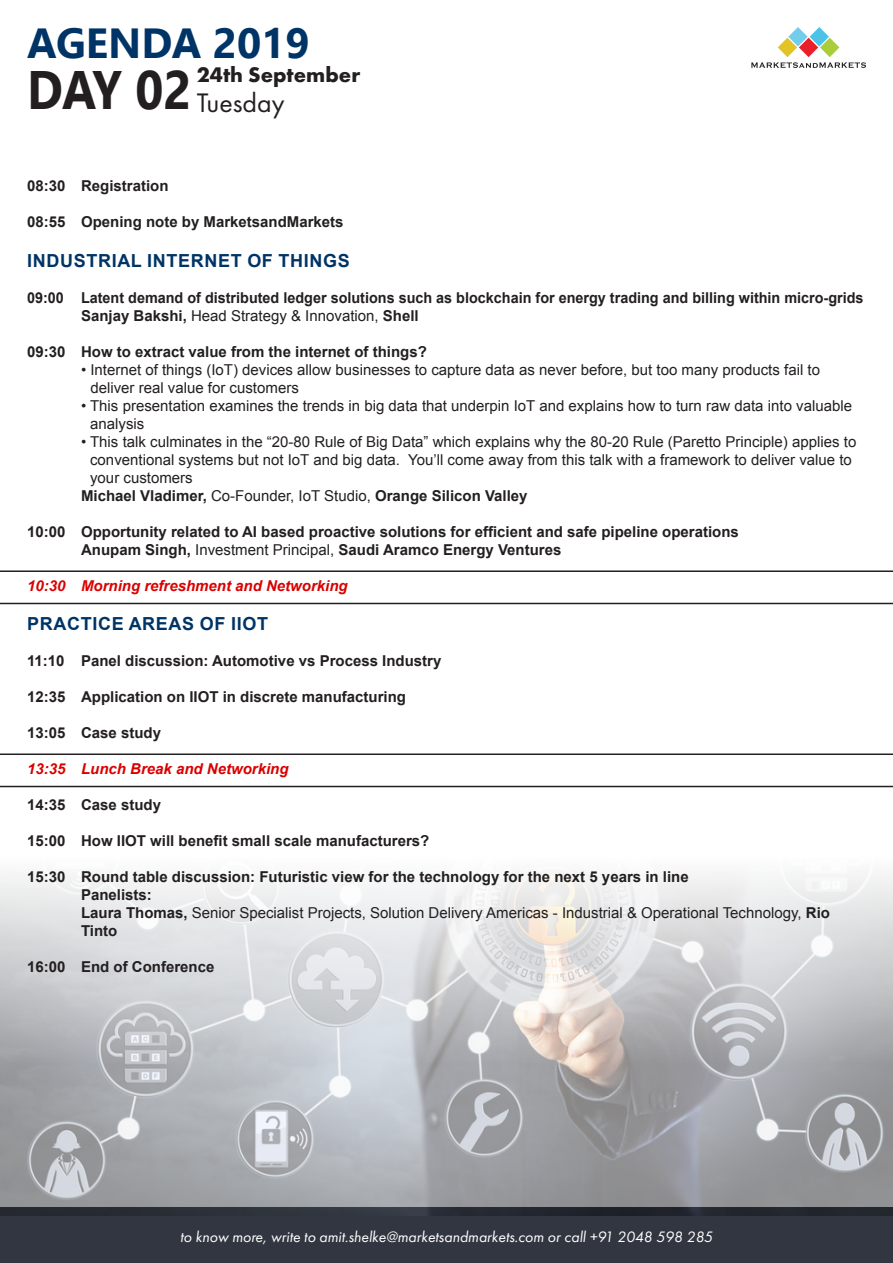
<style>
.page{position:relative;width:893px;height:1263px;background:#fff}
.page>*{position:absolute;margin:0;border:0;box-sizing:border-box;transform-origin:0 0}
.t1{font:700 54px "Nirmala UI";color:#231f20;scale:.9 1}
.t2{font:700 42px "Nirmala UI";color:#003466}
.t3{font:27.75px "Futura PT";color:#231f20}
.t4{font:700 21.9px "Futura PT";color:#231f20}
.t5{font:700 18px "Arial";letter-spacing:.035em;color:#003466}
.t6{font:italic 15.6px "Futura PT";color:#fff}
.t7{font:15px/18px "Arial";color:#231f20}
.t8{font:700 15px "Arial";color:#231f20}
.t9{font:700 15px "Arial";color:#231f20;scale:.96 1}
.t10{font:italic 700 15px "Arial";color:#da0000}
.s1{font-weight:700}
.s2{font-weight:400}
</style>
<div class="page">
<div style="left:0;top:1207px;width:893px;height:56px;background:#323641"></div>
<svg style="left:751px;top:27px;width:115px;height:41px"></svg>
<img style="left:0;top:785px;width:893px;height:430px">
<hr style="left:0;top:603px;width:893px;height:1px;background:#231f20">
<hr style="left:0;top:570px;width:893px;height:2px;background:#231f20">
<hr style="left:0;top:786px;width:893px;height:1px;background:#231f20">
<hr style="left:0;top:753px;width:893px;height:2px;background:#231f20">
<p class="t2" style="left:27px;top:8px;width:284px">AGENDA 2019</p>
<p class="t1" style="left:27px;top:46px;width:184px">DAY 02</p>
<p class="t4" style="left:197px;top:61px;width:165px">24th September</p>
<p class="t3" style="left:197px;top:86px;width:89px">Tuesday</p>
<p class="t8" style="left:27px;top:175px;width:143px">08:30 Registration</p>
<p class="t8" style="left:27px;top:211px;width:318px">08:55 Opening note by MarketsandMarkets</p>
<p class="t5" style="left:27px;top:248px;width:324px">INDUSTRIAL INTERNET OF THINGS</p>
<p class="t9" style="left:27px;top:287px;width:873px">09:00 Latent demand of distributed ledger solutions such as blockchain for energy trading and billing within micro-grids</p>
<p class="t7" style="left:81px;top:306px;width:339px"><span class="s1">Sanjay Bakshi,</span> Head Strategy &amp; Innovation, <span class="s1">Shell</span></p>
<p class="t8" style="left:27px;top:341px;width:401px">09:30 How to extract value from the internet of things?</p>
<p class="t7" style="left:90px;top:360px;width:731px;text-indent:-9px">• Internet of things (IoT) devices allow businesses to capture data as never before, but too many products fail to deliver real value for customers</p>
<p class="t7" style="left:90px;top:396px;width:763px;text-indent:-9px">• This presentation examines the trends in big data that underpin IoT and explains how to turn raw data into valuable analysis</p>
<p class="t7" style="left:90px;top:432px;width:768px;text-indent:-9px">• This talk culminates in the “20-80 Rule of Big Data” which explains why the 80-20 Rule (Paretto Principle) applies to conventional systems but not IoT and big data. You’ll come away from this talk with a framework to deliver value to your customers</p>
<p class="t8" style="left:81px;top:485px;width:448px">Michael Vladimer, <span class="s2">Co-Founder, IoT Studio,</span> Orange Silicon Valley</p>
<p class="t8" style="left:27px;top:521px;width:713px">10:00 Opportunity related to AI based proactive solutions for efficient and safe pipeline operations</p>
<p class="t8" style="left:81px;top:539px;width:482px">Anupam Singh, <span class="s2">Investment Principal,</span> Saudi Aramco Energy Ventures</p>
<p class="t10" style="left:27px;top:575px;width:322px">10:30 Morning refreshment and Networking</p>
<p class="t5" style="left:27px;top:611px;width:242px">PRACTICE AREAS OF IIOT</p>
<p class="t8" style="left:27px;top:650px;width:416px">11:10 Panel discussion: Automotive vs Process Industry</p>
<p class="t8" style="left:27px;top:686px;width:381px">12:35 Application on IIOT in discrete manufacturing</p>
<p class="t8" style="left:27px;top:722px;width:136px">13:05 Case study</p>
<p class="t10" style="left:27px;top:759px;width:263px">13:35 Lunch Break and Networking</p>
<p class="t8" style="left:27px;top:794px;width:136px">14:35 Case study</p>
<p class="t8" style="left:27px;top:830px;width:404px">15:00 How IIOT will benefit small scale manufacturers?</p>
<p class="t8" style="left:27px;top:866px;width:663px">15:30 Round table discussion: Futuristic view for the technology for the next 5 years in line</p>
<p class="t8" style="left:81px;top:884px;width:72px">Panelists:</p>
<p class="t7" style="left:81px;top:904px;width:750px"><span class="s1">Laura Thomas,</span> Senior Specialist Projects, Solution Delivery Americas - Industrial &amp; Operational Technology, <span class="s1">Rio<br>Tinto</span></p>
<p class="t8" style="left:27px;top:956px;width:189px">16:00 End of Conference</p>
<p class="t6" style="left:180px;top:1227px;width:534px">to know more, write to amit.shelke@marketsandmarkets.com or call +91 2048 598 285</p>
</div>
